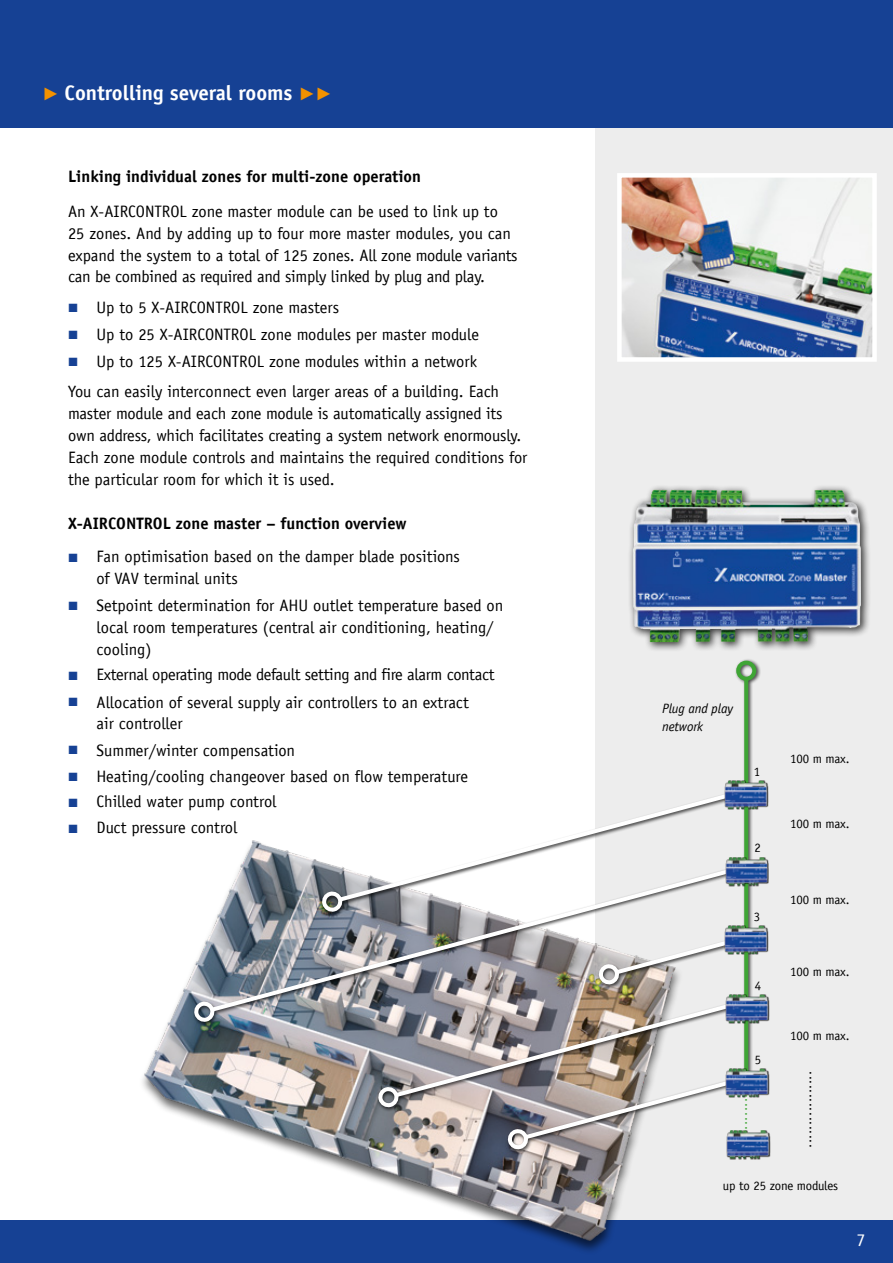
<style>
.page{position:relative;width:893px;height:1263px;background:#fff}
.page>*{position:absolute;margin:0;border:0;box-sizing:border-box;transform-origin:0 0}
.t1{font:700 21px "TROX Officina Sans";color:#fff}
.t2{font:18px "TROX Officina Sans";color:#fff}
.t3{font:16.5px/21.9px "TROX Officina Sans";color:#000}
.t4{font:700 16.5px "TROX Officina Sans";color:#000}
.t5{font:16.5px "TROX Officina Sans";letter-spacing:-.02em;color:#000}
.t6{font:italic 13.5px/18px "TROX Officina Sans";letter-spacing:-.01em;color:#000}
.t7{font:12.75px "TROX Officina Sans";letter-spacing:-.01em;color:#000}
.s1{font-family:"TROX Helvetica";font-weight:400;color:#f39200}
.s2{font-family:"TROX Helvetica";font-size:12px;color:#164194}
</style>
<div class="page">
<div style="left:595px;top:123px;width:298px;height:1106px;background:#ededed"></div>
<div style="left:0;top:1220px;width:893px;height:43px;background:#164194"></div>
<div style="left:0;top:0;width:893px;height:128px;background:#164194"></div>
<img style="left:622px;top:178px;width:250px;height:179px">
<div style="left:617px;top:173px;width:260px;height:189px;border:4px solid #fff"></div>
<img style="left:142px;top:840px;width:491px;height:411px">
<div style="left:628px;top:484px;width:243px;height:168px;background:#000;opacity:.75"></div>
<img style="left:633px;top:489px;width:228px;height:153px">
<div style="left:734px;top:659px;width:27px;height:140px;background:#000;opacity:.75"></div>
<svg style="left:734px;top:675px;width:16px;height:105px"></svg>
<div style="left:736px;top:661px;width:20px;height:20px;border:4px solid #3fa535;border-radius:50%"></div>
<div style="left:726px;top:1130px;width:44px;height:30px;background:#000;opacity:.75"></div>
<img style="left:726px;top:1130px;width:43px;height:28px">
<div style="left:193px;top:866px;width:548px;height:161px;background:#000;opacity:.75"></div>
<svg style="left:207px;top:864px;width:527px;height:150px;background:#9a9ca2"></svg>
<svg style="left:192px;top:1000px;width:24px;height:21px"></svg>
<div style="left:734px;top:792px;width:27px;height:304px;background:#000;opacity:.75"></div>
<svg style="left:744px;top:917px;width:4px;height:151px"></svg>
<div style="left:321px;top:787px;width:429px;height:130px;background:#000;opacity:.75"></div>
<svg style="left:335px;top:787px;width:414px;height:117px"></svg>
<svg style="left:319px;top:890px;width:24px;height:21px"></svg>
<div style="left:506px;top:1077px;width:236px;height:77px;background:#000;opacity:.75"></div>
<svg style="left:376px;top:999px;width:366px;height:150px"></svg>
<div style="left:597px;top:934px;width:153px;height:55px;background:#000;opacity:.75"></div>
<svg style="left:596px;top:933px;width:153px;height:51px"></svg>
<div style="left:724px;top:780px;width:44px;height:30px;background:#000;opacity:.75"></div>
<img style="left:725px;top:781px;width:42px;height:28px">
<div style="left:725px;top:857px;width:44px;height:29px;background:#000;opacity:.75"></div>
<img style="left:726px;top:857px;width:41px;height:28px">
<div style="left:724px;top:925px;width:44px;height:30px;background:#000;opacity:.75"></div>
<img style="left:725px;top:926px;width:42px;height:28px">
<div style="left:725px;top:994px;width:44px;height:30px;background:#000;opacity:.75"></div>
<img style="left:726px;top:994px;width:42px;height:29px">
<div style="left:725px;top:1068px;width:44px;height:30px;background:#000;opacity:.75"></div>
<img style="left:726px;top:1068px;width:42px;height:29px">
<p class="t1" style="left:43px;top:80px;width:291px"><span class="s1">▶</span> Controlling several rooms <span class="s1">▶▶</span></p>
<p class="t4" style="left:68px;top:166px;width:354px">Linking individual zones for multi-zone operation</p>
<p class="t3" style="left:68px;top:200px;width:451px">An X-AIRCONTROL zone master module can be used to link up to 25 zones. And by adding up to four more master modules, you can expand the system to a total of 125 zones. All zone module variants can be combined as required and simply linked by plug and play.</p>
<p class="t3" style="left:68px;top:297px;width:273px"><span class="s2">■</span> Up to 5 X-AIRCONTROL zone masters</p>
<p class="t3" style="left:68px;top:324px;width:413px"><span class="s2">■</span> Up to 25 X-AIRCONTROL zone modules per master module</p>
<p class="t3" style="left:68px;top:346px;width:433px;line-height:30.5px"><span class="s2">■</span> Up to 125 X-AIRCONTROL zone modules within a network<br>You can easily interconnect even larger areas of a building. Each</p>
<p class="t3" style="left:68px;top:403px;width:461px">master module and each zone module is automatically assigned its own address, which facilitates creating a system network enormously.<br>Each zone module controls and maintains the required conditions for the particular room for which it is used.</p>
<p class="t4" style="left:68px;top:513px;width:340px">X-AIRCONTROL zone master – function overview</p>
<p class="t3" style="left:97px;top:546px;width:365px;text-indent:-28px"><span class="s2">■</span> Fan optimisation based on the damper blade positions of VAV terminal units</p>
<p class="t3" style="left:97px;top:595px;width:408px;text-indent:-28px"><span class="s2">■</span> Setpoint determination for AHU outlet temperature based on local room temperatures (central air conditioning, heating/ cooling)</p>
<p class="t5" style="left:68px;top:665px;width:428px"><span class="s2">■</span> External operating mode default setting and fire alarm contact</p>
<p class="t3" style="left:97px;top:691px;width:374px;text-indent:-28px"><span class="s2">■</span> Allocation of several supply air controllers to an extract air controller</p>
<p class="t3" style="left:68px;top:739px;width:229px"><span class="s2">■</span> Summer/winter compensation</p>
<p class="t3" style="left:68px;top:765px;width:402px"><span class="s2">■</span> Heating/cooling changeover based on flow temperature</p>
<p class="t3" style="left:68px;top:790px;width:210px"><span class="s2">■</span> Chilled water pump control</p>
<p class="t3" style="left:68px;top:816px;width:171px"><span class="s2">■</span> Duct pressure control</p>
<p class="t6" style="left:662px;top:699px;width:73px">Plug and play network</p>
<p class="t7" style="left:754px;top:764px;width:8px">1</p>
<p class="t7" style="left:754px;top:841px;width:8px">2</p>
<p class="t7" style="left:754px;top:909px;width:8px">3</p>
<p class="t7" style="left:790px;top:751px;width:61px">100 m max.</p>
<p class="t7" style="left:790px;top:816px;width:61px">100 m max.</p>
<p class="t7" style="left:790px;top:892px;width:61px">100 m max.</p>
<p class="t7" style="left:755px;top:978px;width:8px">4</p>
<p class="t7" style="left:755px;top:1052px;width:8px">5</p>
<p class="t7" style="left:790px;top:964px;width:61px">100 m max.</p>
<p class="t7" style="left:790px;top:1028px;width:61px">100 m max.</p>
<p class="t7" style="left:822px;top:1071px;width:78px;rotate:90deg">.................</p>
<p class="t7" style="left:723px;top:1178px;width:117px">up to 25 zone modules</p>
<p class="t2" style="left:857px;top:1229px;width:10px">7</p>
</div>
